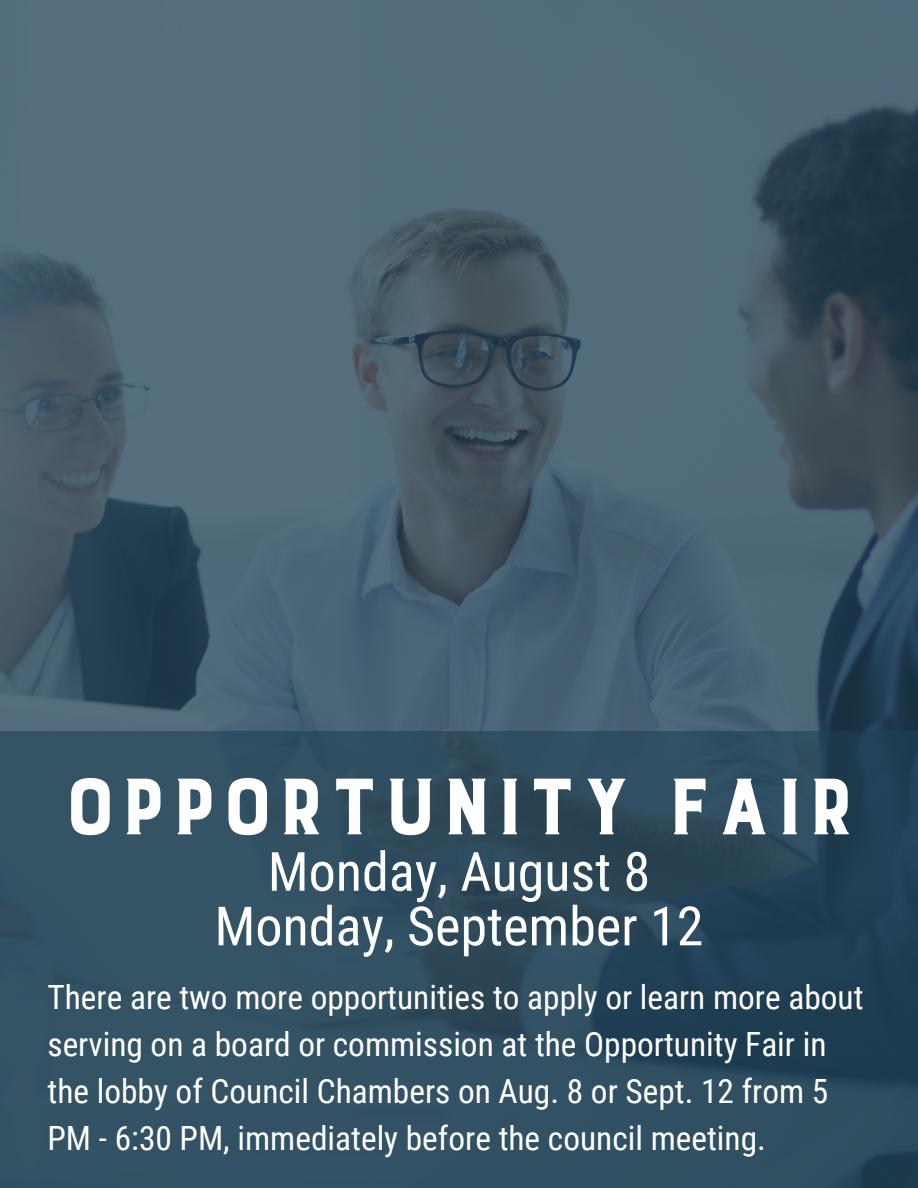
<style>
.page{position:relative;width:918px;height:1188px;background:#fff}
.page>*{position:absolute;margin:0;border:0;box-sizing:border-box;transform-origin:0 0}
.t1{font:105.45px "Burford Base";color:#fff}
.t2{font:54.15px/54.6px "Roboto Condensed";color:#fff;text-align:center}
.t3{font:33.45px/46.7px "Roboto Condensed";color:#fff}
</style>
<div class="page">
<img style="left:0;top:0;width:918px;height:731px">
<div style="left:0;top:731px;width:918px;height:457px;background:linear-gradient(to right,#375667,#244256)"></div>
<h1 class="t1" style="left:62px;top:757px;width:796px">opportunity fair</h1>
<h2 class="t2" style="left:214px;top:845px;width:490px">Monday, August 8<br>Monday, September 12</h2>
<p class="t3" style="left:48px;top:975px;width:818px">There are two more opportunities to apply or learn more about serving on a board or commission at the Opportunity Fair in the lobby of Council Chambers on Aug. 8 or Sept. 12 from 5<br>PM - 6:30 PM, immediately before the council meeting.</p>
</div>
